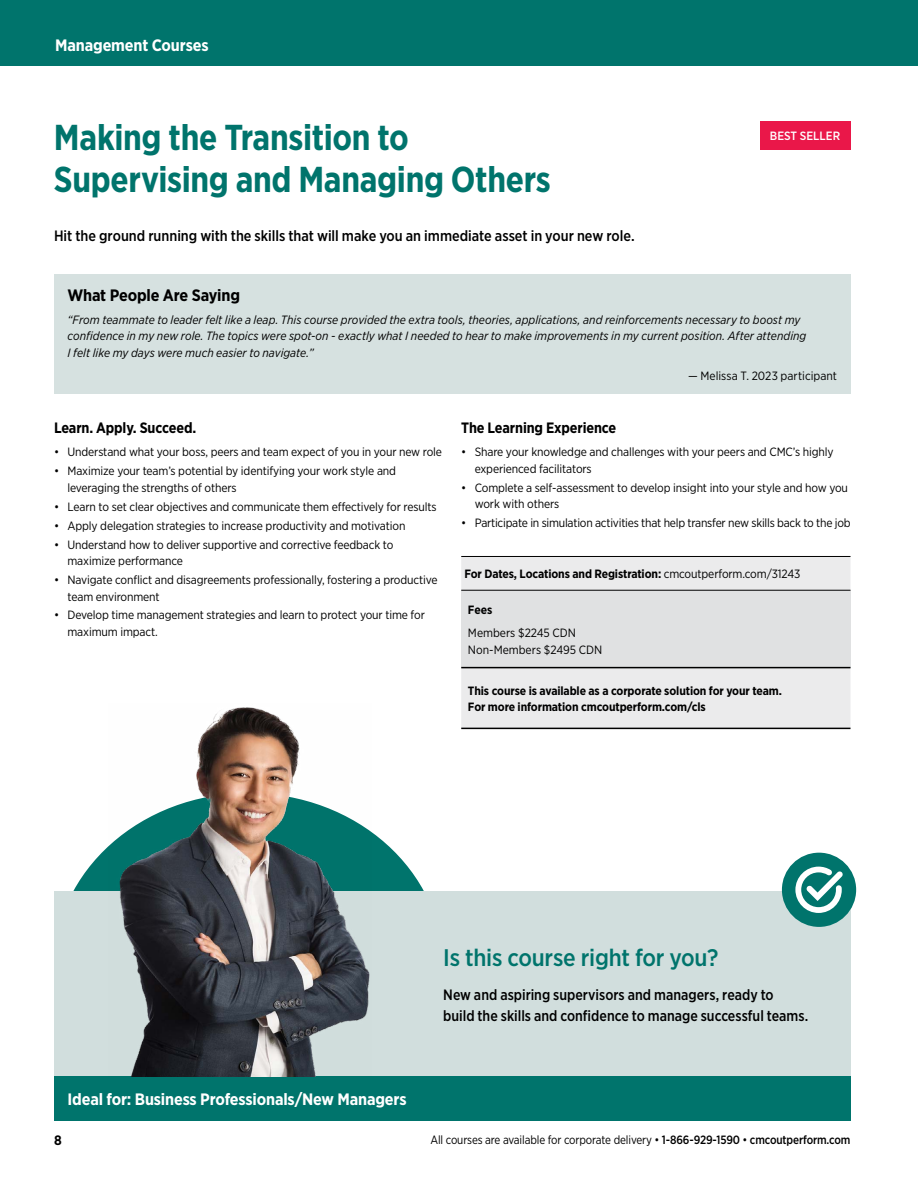
<style>
.page{position:relative;width:918px;height:1188px;background:#fff}
.page>*{position:absolute;margin:0;border:0;box-sizing:border-box;transform-origin:0 0}
.t1{font:700 36px/42px "Gotham Narrow";letter-spacing:-.01em;color:#00746c;scale:.95 1}
.t2{font:500 24px "Gotham Narrow";letter-spacing:-.01em;color:#00746c}
.t3{font:700 16.5px "Gotham Narrow";letter-spacing:-.01em;color:#fff}
.t4{font:700 16.5px "Gotham Narrow";letter-spacing:-.01em;color:#000}
.t5{font:500 15px/21px "Gotham Narrow";color:#000;scale:.95 1}
.t6{font:500 15px "Gotham Narrow";color:#000}
.t7{font:700 15px "Gotham Narrow";letter-spacing:-.01em;color:#000}
.t8{font:700 13.65px "Gotham Narrow";color:#000}
.t9{font:12px/16.5px "Gotham Narrow";letter-spacing:-.01em;color:#000}
.t10{font:italic 12px/16.5px "Gotham Narrow";letter-spacing:.005em;color:#000}
.t11{font:700 12px/16.5px "Gotham Narrow";letter-spacing:-.01em;color:#000}
.t12{font:12px "Gotham Narrow";letter-spacing:-.01em;color:#000;scale:.96 1}
.t13{font:500 12px "Gotham Narrow";color:#fff}
.s1{font-weight:400}
.s2{font-weight:500}
</style>
<div class="page">
<div style="left:0;top:0;width:918px;height:66px;background:#00746c"></div>
<div style="left:760px;top:122px;width:90px;height:28px;background:#ea1749"></div>
<div style="left:461px;top:557px;width:389px;height:171px;background:#ebebec"></div>
<div style="left:461px;top:590px;width:389px;height:78px;background:#e0e1e2"></div>
<hr style="left:461px;top:556px;width:389px;height:1px;background:#000">
<hr style="left:461px;top:590px;width:389px;height:1px;background:#000">
<hr style="left:461px;top:667px;width:389px;height:1px;background:#000">
<hr style="left:461px;top:728px;width:389px;height:1px;background:#000">
<svg style="left:73px;top:831px;width:351px;height:60px"></svg>
<div style="left:54px;top:274px;width:797px;height:120px;background:#d6e1e0"></div>
<div style="left:54px;top:891px;width:796px;height:199px;background:#d1dedd"></div>
<div style="left:54px;top:1076px;width:796px;height:44px;background:#00746c"></div>
<img style="left:108px;top:707px;width:263px;height:369px">
<div style="left:782px;top:853px;width:74px;height:74px;background:#00746c;border-radius:50%"></div>
<svg style="left:795px;top:867px;width:48px;height:46px"></svg>
<h3 class="t3" style="left:55px;top:35px;width:155px">Management Courses</h3>
<h1 class="t1" style="left:54px;top:116px;width:525px">Making the Transition to<br>Supervising and Managing Others</h1>
<p class="t6" style="left:54px;top:226px;width:582px">Hit the ground running with the skills that will make you an immediate asset in your new role.</p>
<p class="t13" style="left:770px;top:129px;width:72px">BEST SELLER</p>
<h3 class="t4" style="left:68px;top:284px;width:174px">What People Are Saying</h3>
<p class="t10" style="left:68px;top:311px;width:740px">“From teammate to leader felt like a leap. This course provided the extra tools, theories, applications, and reinforcements necessary to boost my confidence in my new role. The topics were spot-on - exactly what I needed to hear to make improvements in my current position. After attending<br>I felt like my days were much easier to navigate.”</p>
<p class="t9" style="left:688px;top:367px;width:151px">— Melissa T. 2023 participant</p>
<p class="t7" style="left:54px;top:418px;width:144px">Learn. Apply. Succeed.</p>
<p class="t9" style="left:54px;top:444px;width:390px">• Understand what your boss, peers and team expect of you in your new role</p>
<p class="t9" style="left:68px;top:463px;width:330px;text-indent:-14px">• Maximize your team’s potential by identifying your work style and leveraging the strengths of others</p>
<p class="t9" style="left:54px;top:498px;width:384px">• Learn to set clear objectives and communicate them effectively for results</p>
<p class="t9" style="left:54px;top:517px;width:353px">• Apply delegation strategies to increase productivity and motivation</p>
<p class="t9" style="left:68px;top:536px;width:327px;text-indent:-14px">• Understand how to deliver supportive and corrective feedback to maximize performance</p>
<p class="t9" style="left:68px;top:571px;width:372px;text-indent:-14px">• Navigate conflict and disagreements professionally, fostering a productive team environment</p>
<p class="t9" style="left:68px;top:607px;width:359px;text-indent:-14px">• Develop time management strategies and learn to protect your time for maximum impact.</p>
<p class="t7" style="left:461px;top:418px;width:157px">The Learning Experience</p>
<p class="t9" style="left:475px;top:444px;width:360px;text-indent:-14px">• Share your knowledge and challenges with your peers and CMC’s highly experienced facilitators</p>
<p class="t9" style="left:475px;top:479px;width:375px;text-indent:-14px">• Complete a self-assessment to develop insight into your style and how you work with others</p>
<p class="t9" style="left:461px;top:515px;width:391px">• Participate in simulation activities that help transfer new skills back to the job</p>
<p class="t11" style="left:464px;top:566px;width:337px">For Dates, Locations and Registration: <span class="s1">cmcoutperform.com/31243</span></p>
<p class="t11" style="left:468px;top:601px;width:26px">Fees</p>
<p class="t9" style="left:468px;top:624px;width:136px">Members $2245 CDN<br>Non-Members $2495 CDN</p>
<p class="t11" style="left:468px;top:682px;width:315px">This course is available as a corporate solution for your team.<br>For more information cmcoutperform.com/cls</p>
<h3 class="t3" style="left:68px;top:1089px;width:341px">Ideal for: Business Professionals/New Managers</h3>
<h2 class="t2" style="left:443px;top:942px;width:277px">Is this course right for you?</h2>
<p class="t5" style="left:443px;top:984px;width:386px">New and aspiring supervisors and managers, ready to build the skills and confidence to manage successful teams.</p>
<p class="t8" style="left:54px;top:1131px;width:9px">8</p>
<p class="t12" style="left:430px;top:1132px;width:439px">All courses are available for corporate delivery • <span class="s2">1-866-929-1590</span> • <span class="s2">cmcoutperform.com</span></p>
</div>
